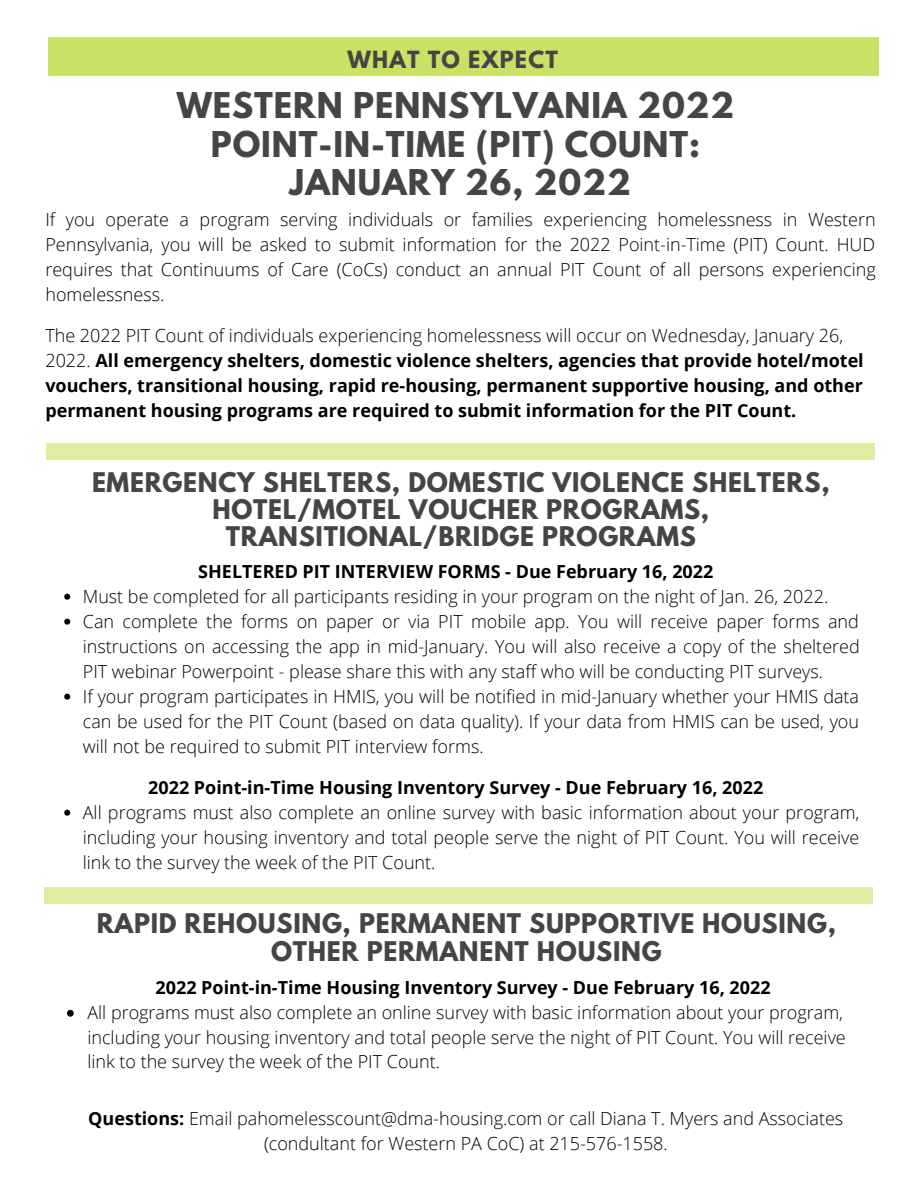
<style>
.page{position:relative;width:918px;height:1188px;background:#fff}
.page>*{position:absolute;margin:0;border:0;box-sizing:border-box;transform-origin:0 0}
.t1{font:700 31.5px "League Spartan";letter-spacing:.03em;color:#464544}
.t2{font:700 24px/27px "League Spartan";letter-spacing:.03em;color:#464544;text-align:center}
.t3{font:700 21px "League Spartan";letter-spacing:.06em;color:#464544}
.t4{font:300 18px/25px "Open Sans";color:#000;text-align:justify}
.t5{font:700 18px/25px "Open Sans";color:#000}
.s1{font-weight:300}
.s2{font-weight:700}
</style>
<div class="page">
<div style="left:48px;top:37px;width:830px;height:39px;background:#c9e265"></div>
<div style="left:46px;top:443px;width:828px;height:17px;background:#deeda2"></div>
<svg style="left:64px;top:594px;width:6px;height:6px"></svg>
<svg style="left:64px;top:619px;width:6px;height:6px"></svg>
<svg style="left:64px;top:694px;width:6px;height:6px"></svg>
<svg style="left:64px;top:810px;width:6px;height:6px"></svg>
<svg style="left:67px;top:1010px;width:7px;height:7px"></svg>
<div style="left:45px;top:887px;width:828px;height:17px;background:#deeda2"></div>
<p class="t3" style="left:347px;top:49px;width:212px">WHAT TO EXPECT</p>
<p class="t1" style="left:177px;top:90px;width:559px">WESTERN PENNSYLVANIA 2022</p>
<p class="t1" style="left:211px;top:128px;width:491px">POINT-IN-TIME (PIT) COUNT:</p>
<p class="t1" style="left:290px;top:166px;width:343px">JANUARY 26, 2022</p>
<p class="t4" style="left:45px;top:206px;width:832px">If you operate a program serving individuals or families experiencing homelessness in Western Pennsylvania, you will be asked to submit information for the 2022 Point-in-Time (PIT) Count. HUD requires that Continuums of Care (CoCs) conduct an annual PIT Count of all persons experiencing homelessness.</p>
<p class="t5" style="left:45px;top:322px;width:820px"><span class="s1">The 2022 PIT Count of individuals experiencing homelessness will occur on Wednesday, January 26, 2022.</span> All emergency shelters, domestic violence shelters, agencies that provide hotel/motel vouchers, transitional housing, rapid re-housing, permanent supportive housing, and other permanent housing programs are required to submit information for the PIT Count.</p>
<p class="t2" style="left:92px;top:472px;width:739px">EMERGENCY SHELTERS, DOMESTIC VIOLENCE SHELTERS,<br>HOTEL/MOTEL VOUCHER PROGRAMS,<br>TRANSITIONAL/BRIDGE PROGRAMS</p>
<p class="t4" style="left:83px;top:583px;width:747px">Must be completed for all participants residing in your program on the night of Jan. 26, 2022.</p>
<p class="t4" style="left:83px;top:608px;width:778px">Can complete the forms on paper or via PIT mobile app. You will receive paper forms and instructions on accessing the app in mid-January. You will also receive a copy of the sheltered PIT webinar Powerpoint - please share this with any staff who will be conducting PIT surveys.</p>
<p class="t4" style="left:83px;top:683px;width:778px">If your program participates in HMIS, you will be notified in mid-January whether your HMIS data can be used for the PIT Count (based on data quality). If your data from HMIS can be used, you will not be required to submit PIT interview forms.</p>
<p class="t5" style="left:198px;top:558px;width:517px">SHELTERED PIT INTERVIEW FORMS - Due February 16, 2022</p>
<p class="t5" style="left:148px;top:774px;width:616px">2022 Point-in-Time Housing Inventory Survey - Due February 16, 2022</p>
<p class="t4" style="left:83px;top:799px;width:778px">All programs must also complete an online survey with basic information about your program, including your housing inventory and total people serve the night of PIT Count. You will receive link to the survey the week of the PIT Count.</p>
<p class="t2" style="left:97px;top:912px;width:741px;line-height:28.2px">RAPID REHOUSING, PERMANENT SUPPORTIVE HOUSING,<br>OTHER PERMANENT HOUSING</p>
<p class="t5" style="left:156px;top:975px;width:616px">2022 Point-in-Time Housing Inventory Survey - Due February 16, 2022</p>
<p class="t4" style="left:87px;top:1000px;width:760px;text-align:left">All programs must also complete an online survey with basic information about your program, including your housing inventory and total people serve the night of PIT Count. You will receive link to the survey the week of the PIT Count.</p>
<p class="t4" style="left:88px;top:1106px;width:756px;text-align:center"><span class="s2">Questions:</span> Email pahomelesscount@dma-housing.com or call Diana T. Myers and Associates (condultant for Western PA CoC) at 215-576-1558.</p>
</div>
